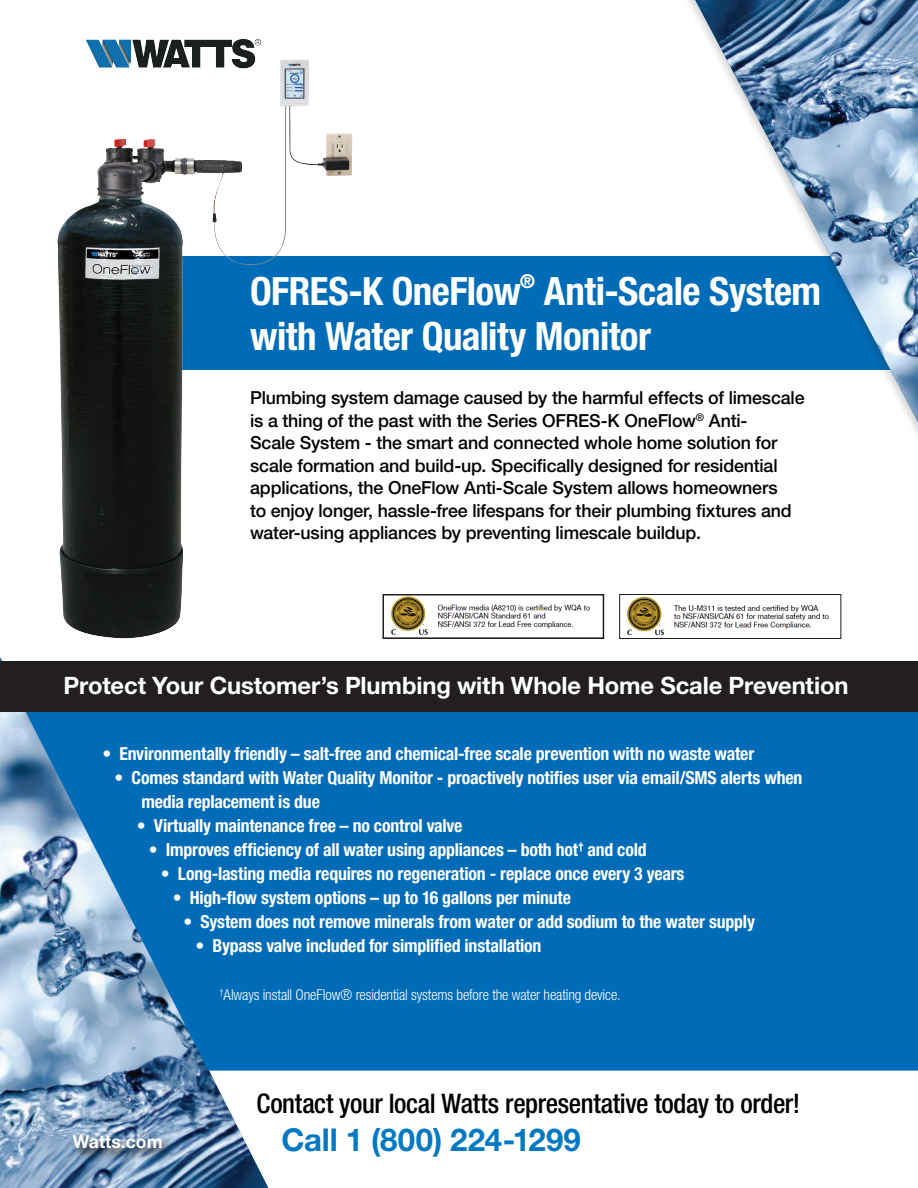
<style>
.page{position:relative;width:918px;height:1188px;background:#fff}
.page>*{position:absolute;margin:0;border:0;box-sizing:border-box;transform-origin:0 0}
.t1{font:700 condensed 39px/45px "Helvetica Neue LT Std";letter-spacing:-.015em;color:#fff}
.t2{font:700 31.5px "Helvetica Neue LT Std";color:#0079c2}
.t3{font:500 condensed 27px "Helvetica Neue LT Std";letter-spacing:-.015em;color:#000}
.t4{font:700 24px "Helvetica Neue LT Std";letter-spacing:-.005em;color:#fff}
.t5{font:700 condensed 18px/24px "Helvetica Neue LT Std";letter-spacing:-.01em;color:#fff}
.t6{font:500 18px/22.5px "Helvetica Neue LT Std";letter-spacing:-.01em;color:#040503}
.t7{font:700 18px "Helvetica Neue LT Std";color:#fff}
.t8{font:300 condensed 15px "Helvetica Neue LT Std";letter-spacing:-.01em;color:#fff}
</style>
<div class="page">
<img style="left:0;top:657px;width:268px;height:531px">
<svg style="left:12px;top:712px;width:906px;height:359px;background:#1373b8"></svg>
<div style="left:140px;top:256px;width:764px;height:114px;background:#006bb6"></div>
<img style="left:86px;top:39px;width:222px;height:37px">
<div style="left:655px;top:0;width:263px;height:848px;background:#231f20;opacity:.21"></div>
<img style="left:695px;top:0;width:223px;height:422px">
<div style="left:0;top:662px;width:918px;height:50px;background:#231f20"></div>
<svg style="left:70px;top:1133px;width:104px;height:29px;background:#6c86a3"></svg>
<img style="left:57px;top:60px;width:228px;height:578px">
<img style="left:390px;top:597px;width:201px;height:38px">
<div style="left:382px;top:594px;width:222px;height:45px;border:2px solid #231f20"></div>
<img style="left:626px;top:596px;width:213px;height:41px">
<div style="left:619px;top:594px;width:222px;height:45px;border:1px solid #231f20"></div>
<h1 class="t1" style="left:250px;top:268px;width:572px">OFRES-K OneFlow<sup>®</sup> Anti-Scale System with Water Quality Monitor</h1>
<p class="t6" style="left:250px;top:386px;width:556px">Plumbing system damage caused by the harmful effects of limescale is a thing of the past with the Series OFRES-K OneFlow<sup>®</sup> Anti-<br>Scale System - the smart and connected whole home solution for scale formation and build-up. Specifically designed for residential applications, the OneFlow Anti-Scale System allows homeowners<br>to enjoy longer, hassle-free lifespans for their plumbing fixtures and water-using appliances by preventing limescale buildup.</p>
<h3 class="t4" style="left:64px;top:670px;width:786px">Protect Your Customer’s Plumbing with Whole Home Scale Prevention</h3>
<p class="t5" style="left:102px;top:741px;width:653px">• Environmentally friendly – salt-free and chemical-free scale prevention with no waste water</p>
<p class="t5" style="left:141px;top:765px;width:663px;text-indent:-27px">• Comes standard with Water Quality Monitor - proactively notifies user via email/SMS alerts when media replacement is due</p>
<p class="t5" style="left:137px;top:813px;width:327px">• Virtually maintenance free – no control valve</p>
<p class="t5" style="left:149px;top:837px;width:499px">• Improves efficiency of all water using appliances – both hot<sup>†</sup> and cold</p>
<p class="t5" style="left:161px;top:861px;width:525px">• Long-lasting media requires no regeneration - replace once every 3 years</p>
<p class="t5" style="left:173px;top:885px;width:399px">• High-flow system options – up to 16 gallons per minute</p>
<p class="t5" style="left:183px;top:909px;width:573px">• System does not remove minerals from water or add sodium to the water supply</p>
<p class="t5" style="left:195px;top:933px;width:348px">• Bypass valve included for simplified installation</p>
<p class="t8" style="left:219px;top:986px;width:403px"><sup>†</sup>Always install OneFlow® residential systems before the water heating device.</p>
<p class="t7" style="left:73px;top:1130px;width:91px">Watts.com</p>
<h3 class="t3" style="left:256px;top:1087px;width:545px">Contact your local Watts representative today to order!</h3>
<h2 class="t2" style="left:282px;top:1120px;width:301px">Call 1 (800) 224-1299</h2>
</div>
